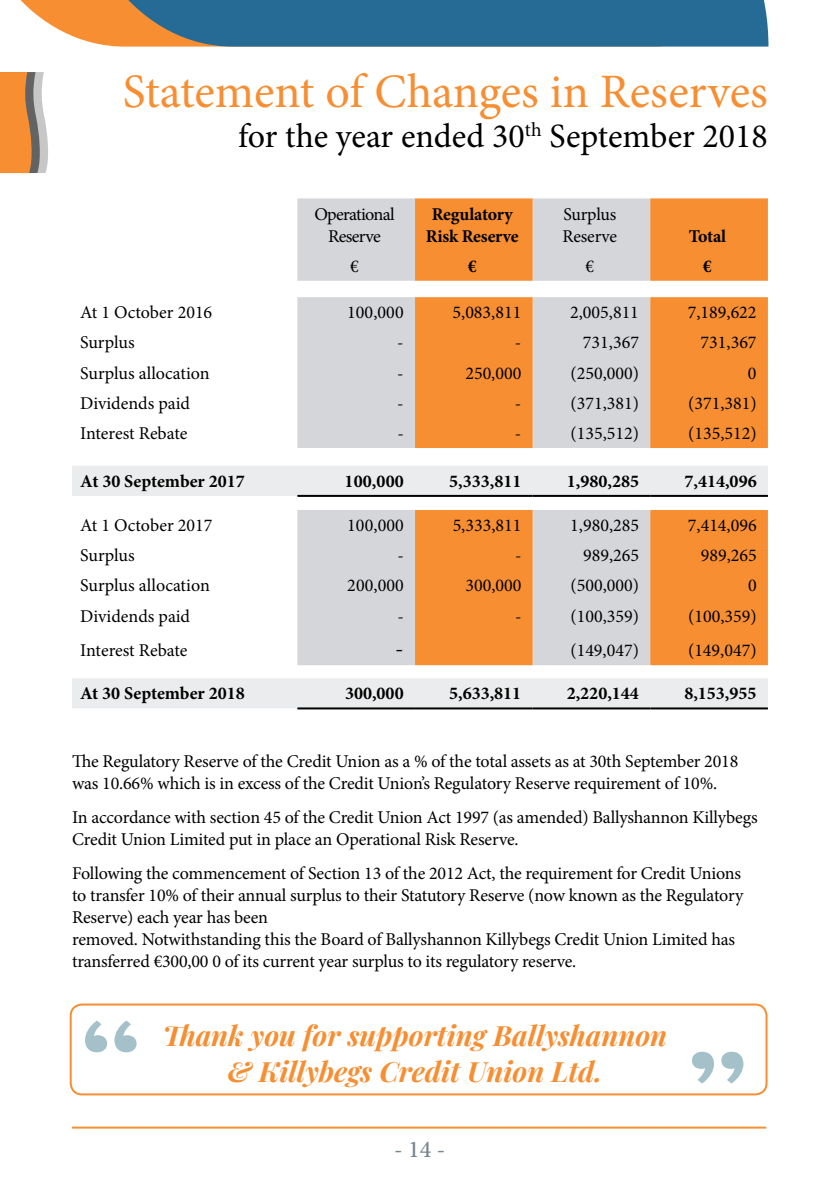
<style>
.page{position:relative;width:840px;height:1191px;background:#fff}
.page>*{position:absolute;margin:0;border:0;box-sizing:border-box;transform-origin:0 0}
.t1{font:48px "Minion Pro";color:#f78e32}
.t2{font:34px "Minion Pro";color:#000}
.t3{font:italic 700 28px/36px "Playfair Display";color:#f78e32;text-align:center}
.t4{font:500 24px "Minion Pro";color:#758690}
.t5{font:24px "Minion Pro";color:#000}
.t6{font:18px/22px "Minion Pro";letter-spacing:-.01em;color:#000}
.t7{font:700 18px/22px "Minion Pro";color:#000;text-align:center}
.t8{font:18px/22px "Minion Pro";letter-spacing:-.04em;color:#000;text-align:center}
</style>
<div class="page">
<hr style="left:72px;top:1126px;width:693px;height:2px;background:#f78e32">
<svg style="left:20px;top:0;width:748px;height:47px;background:#4f778c"></svg>
<svg style="left:0;top:72px;width:48px;height:101px;background:#d59760"></svg>
<svg style="left:297px;top:198px;width:118px;height:250px;background:#d7d8db"></svg>
<svg style="left:415px;top:198px;width:352px;height:250px;background:#edaa70"></svg>
<svg style="left:72px;top:466px;width:695px;height:242px"></svg>
<hr style="left:297px;top:707px;width:118px;height:2px;background:#000">
<hr style="left:415px;top:707px;width:117px;height:2px;background:#000">
<hr style="left:532px;top:707px;width:118px;height:2px;background:#000">
<hr style="left:650px;top:707px;width:117px;height:2px;background:#000">
<hr style="left:297px;top:495px;width:118px;height:2px;background:#000">
<hr style="left:415px;top:495px;width:117px;height:2px;background:#000">
<hr style="left:532px;top:495px;width:118px;height:2px;background:#000">
<hr style="left:650px;top:495px;width:117px;height:2px;background:#000">
<div style="left:70px;top:1003px;width:697px;height:92px;border:2px solid #f78e32;border-radius:11px"></div>
<svg style="left:692px;top:1051px;width:51px;height:32px"></svg>
<svg style="left:85px;top:1020px;width:51px;height:32px"></svg>
<h1 class="t1" style="left:123px;top:59px;width:646px">Statement of Changes in Reserves</h1>
<h2 class="t2" style="left:238px;top:113px;width:531px">for the year ended 30<sup>th</sup> September 2018</h2>
<p class="t8" style="left:314px;top:203px;width:82px">Operational<br>Reserve</p>
<p class="t7" style="left:425px;top:202px;width:94px">Regulatory<br>Risk Reserve</p>
<p class="t6" style="left:562px;top:203px;width:56px">Surplus<br>Reserve</p>
<p class="t7" style="left:688px;top:224px;width:39px">Total</p>
<p class="t6" style="left:350px;top:255px;width:10px">€</p>
<p class="t7" style="left:467px;top:255px;width:10px">€</p>
<p class="t6" style="left:585px;top:255px;width:10px">€</p>
<p class="t7" style="left:702px;top:255px;width:10px">€</p>
<p class="t6" style="left:80px;top:301px;width:134px">At 1 October 2016</p>
<p class="t6" style="left:347px;top:301px;width:58px">100,000</p>
<p class="t6" style="left:452px;top:301px;width:70px">5,083,811</p>
<p class="t6" style="left:570px;top:301px;width:70px">2,005,811</p>
<p class="t6" style="left:687px;top:301px;width:70px">7,189,622</p>
<p class="t6" style="left:80px;top:332px;width:56px">Surplus</p>
<p class="t6" style="left:397px;top:332px;width:8px">-</p>
<p class="t6" style="left:514px;top:332px;width:8px">-</p>
<p class="t6" style="left:582px;top:332px;width:57px">731,367</p>
<p class="t6" style="left:700px;top:332px;width:57px">731,367</p>
<p class="t6" style="left:80px;top:362px;width:131px">Surplus allocation</p>
<p class="t6" style="left:397px;top:362px;width:8px">-</p>
<p class="t6" style="left:465px;top:362px;width:57px">250,000</p>
<p class="t6" style="left:570px;top:362px;width:70px">(250,000)</p>
<p class="t6" style="left:747px;top:362px;width:10px">0</p>
<p class="t6" style="left:80px;top:392px;width:111px">Dividends paid</p>
<p class="t6" style="left:397px;top:392px;width:8px">-</p>
<p class="t6" style="left:514px;top:392px;width:8px">-</p>
<p class="t6" style="left:570px;top:392px;width:70px">(371,381)</p>
<p class="t6" style="left:687px;top:392px;width:70px">(371,381)</p>
<p class="t6" style="left:80px;top:422px;width:109px">Interest Rebate</p>
<p class="t6" style="left:397px;top:422px;width:8px">-</p>
<p class="t6" style="left:514px;top:422px;width:8px">-</p>
<p class="t6" style="left:570px;top:422px;width:70px">(135,512)</p>
<p class="t6" style="left:687px;top:422px;width:70px">(135,512)</p>
<p class="t7" style="left:80px;top:470px;width:166px">At 30 September 2017</p>
<p class="t7" style="left:344px;top:470px;width:61px">100,000</p>
<p class="t7" style="left:449px;top:470px;width:74px">5,333,811</p>
<p class="t7" style="left:566px;top:470px;width:74px">1,980,285</p>
<p class="t7" style="left:684px;top:470px;width:74px">7,414,096</p>
<p class="t6" style="left:80px;top:514px;width:134px">At 1 October 2017</p>
<p class="t6" style="left:347px;top:514px;width:58px">100,000</p>
<p class="t6" style="left:452px;top:514px;width:70px">5,333,811</p>
<p class="t6" style="left:570px;top:514px;width:70px">1,980,285</p>
<p class="t6" style="left:687px;top:514px;width:70px">7,414,096</p>
<p class="t6" style="left:80px;top:544px;width:56px">Surplus</p>
<p class="t6" style="left:397px;top:544px;width:8px">-</p>
<p class="t6" style="left:514px;top:544px;width:8px">-</p>
<p class="t6" style="left:582px;top:544px;width:57px">989,265</p>
<p class="t6" style="left:700px;top:544px;width:57px">989,265</p>
<p class="t6" style="left:80px;top:575px;width:131px">Surplus allocation</p>
<p class="t6" style="left:347px;top:575px;width:58px">200,000</p>
<p class="t6" style="left:465px;top:575px;width:57px">300,000</p>
<p class="t6" style="left:570px;top:575px;width:70px">(500,000)</p>
<p class="t6" style="left:747px;top:575px;width:10px">0</p>
<p class="t6" style="left:80px;top:605px;width:111px">Dividends paid</p>
<p class="t6" style="left:397px;top:605px;width:8px">-</p>
<p class="t6" style="left:514px;top:605px;width:8px">-</p>
<p class="t6" style="left:570px;top:605px;width:70px">(100,359)</p>
<p class="t6" style="left:687px;top:605px;width:70px">(100,359)</p>
<p class="t6" style="left:80px;top:639px;width:109px">Interest Rebate</p>
<h3 class="t5" style="left:395px;top:632px;width:10px">-</h3>
<p class="t6" style="left:570px;top:639px;width:70px">(149,047)</p>
<p class="t6" style="left:687px;top:639px;width:70px">(149,047)</p>
<p class="t7" style="left:80px;top:682px;width:166px">At 30 September 2018</p>
<p class="t7" style="left:345px;top:682px;width:60px">300,000</p>
<p class="t7" style="left:449px;top:682px;width:74px">5,633,811</p>
<p class="t7" style="left:566px;top:682px;width:74px">2,220,144</p>
<p class="t7" style="left:684px;top:682px;width:74px">8,153,955</p>
<p class="t6" style="left:72px;top:750px;width:667px">The Regulatory Reserve of the Credit Union as a % of the total assets as at 30th September 2018 was 10.66% which is in excess of the Credit Union’s Regulatory Reserve requirement of 10%.</p>
<p class="t6" style="left:72px;top:806px;width:686px">In accordance with section 45 of the Credit Union Act 1997 (as amended) Ballyshannon Killybegs<br>Credit Union Limited put in place an Operational Risk Reserve.</p>
<p class="t6" style="left:72px;top:862px;width:672px">Following the commencement of Section 13 of the 2012 Act, the requirement for Credit Unions to transfer 10% of their annual surplus to their Statutory Reserve (now known as the Regulatory Reserve) each year has been<br>removed. Notwithstanding this the Board of Ballyshannon Killybegs Credit Union Limited has transferred €300,00 0 of its current year surplus to its regulatory reserve.</p>
<h3 class="t3" style="left:162px;top:1014px;width:505px">Thank you for supporting Ballyshannon &amp; Killybegs Credit Union Ltd.</h3>
<h3 class="t4" style="left:394px;top:1133px;width:52px">- 14 -</h3>
</div>
